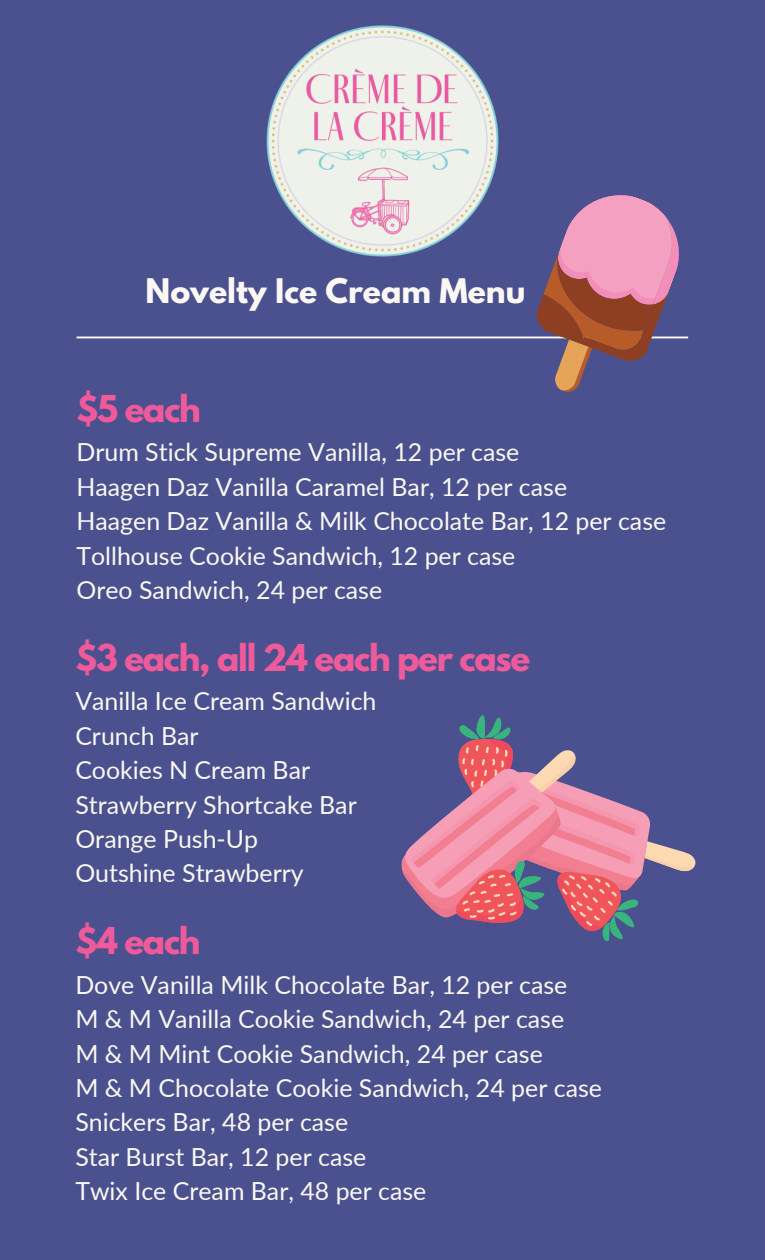
<style>
.page{position:relative;width:765px;height:1260px;background:#4b518f}
.page>*{position:absolute;margin:0;border:0;box-sizing:border-box;transform-origin:0 0}
.t1{font:700 32.75px "League Spartan";letter-spacing:-.04em;color:#ef5a9a}
.t2{font:700 30px "League Spartan";color:#fbf8f3}
.t3{font:24.88px "Lato";color:#fbf8f3}
</style>
<div class="page">
<hr style="left:76px;top:337px;width:612px;height:1px;background:#fbf8f3">
<img style="left:266px;top:25px;width:233px;height:232px">
<svg style="left:534px;top:195px;width:155px;height:197px"></svg>
<svg style="left:401px;top:715px;width:295px;height:227px"></svg>
<p class="t2" style="left:146px;top:276px;width:381px">Novelty Ice Cream Menu</p>
<p class="t1" style="left:76px;top:392px;width:126px">$5 each</p>
<p class="t3" style="left:76px;top:437px;width:444px">Drum Stick Supreme Vanilla, 12 per case</p>
<h1 class="t3" style="left:76px;top:471px;width:492px">Haagen Daz Vanilla Caramel Bar, 12 per case</h1>
<p class="t3" style="left:76px;top:506px;width:591px">Haagen Daz Vanilla &amp; Milk Chocolate Bar, 12 per case</p>
<h1 class="t3" style="left:76px;top:540px;width:440px">Tollhouse Cookie Sandwich, 12 per case</h1>
<p class="t3" style="left:76px;top:574px;width:307px">Oreo Sandwich, 24 per case</p>
<p class="t1" style="left:75px;top:641px;width:456px">$3 each, all 24 each per case</p>
<p class="t3" style="left:75px;top:686px;width:303px">Vanilla Ice Cream Sandwich</p>
<p class="t3" style="left:75px;top:720px;width:125px">Crunch Bar</p>
<p class="t3" style="left:75px;top:755px;width:236px">Cookies N Cream Bar</p>
<h1 class="t3" style="left:75px;top:789px;width:283px">Strawberry Shortcake Bar</h1>
<p class="t3" style="left:75px;top:823px;width:184px">Orange Push-Up</p>
<p class="t3" style="left:75px;top:858px;width:230px">Outshine Strawberry</p>
<p class="t1" style="left:75px;top:925px;width:127px">$4 each</p>
<p class="t3" style="left:75px;top:969px;width:494px">Dove Vanilla Milk Chocolate Bar, 12 per case</p>
<p class="t3" style="left:75px;top:1004px;width:490px">M &amp; M Vanilla Cookie Sandwich, 24 per case</p>
<p class="t3" style="left:75px;top:1038px;width:469px">M &amp; M Mint Cookie Sandwich, 24 per case</p>
<p class="t3" style="left:75px;top:1072px;width:528px">M &amp; M Chocolate Cookie Sandwich, 24 per case</p>
<h1 class="t3" style="left:75px;top:1107px;width:274px">Snickers Bar, 48 per case</h1>
<p class="t3" style="left:75px;top:1141px;width:292px">Star Burst Bar, 12 per case</p>
<p class="t3" style="left:75px;top:1176px;width:353px">Twix Ice Cream Bar, 48 per case</p>
</div>
